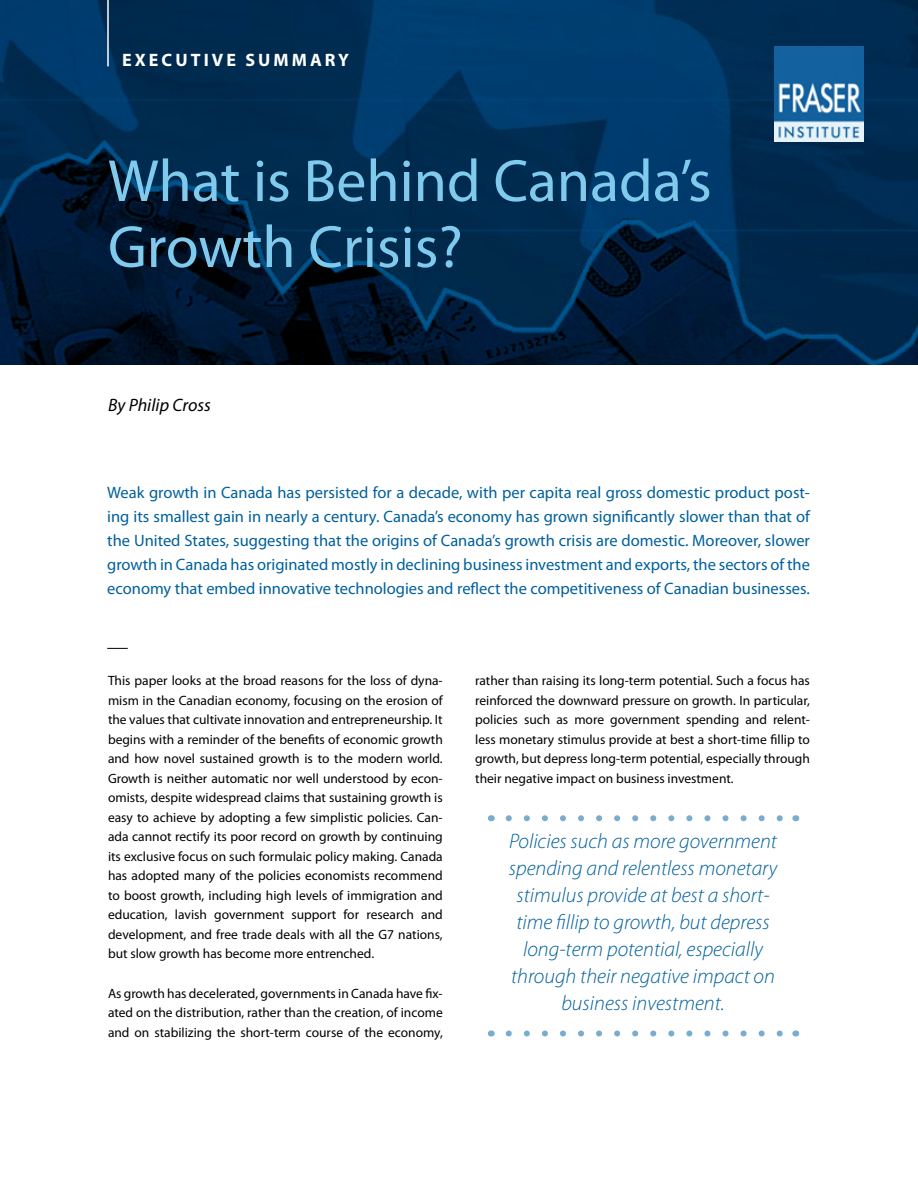
<style>
.page{position:relative;width:918px;height:1188px;background:#fff}
.page>*{position:absolute;margin:0;border:0;box-sizing:border-box;transform-origin:0 0}
.t1{font:60px/66px "Myriad Pro";color:#7fcaed}
.Pull_quote{font:italic 300 21px/27px "Myriad Pro";color:#00609c;text-align:center}
.t2{font:700 18px "Myriad Pro";letter-spacing:.17em;color:#fff}
.Author_name{font:italic 18px "Myriad Pro";color:#000}
.Introduction_paragraph{font:16.5px/24px "Myriad Pro";color:#00609c;text-align:justify}
.Body_copy{font:13.5px/19.5px "Myriad Pro";color:#000;text-align:justify}
</style>
<div class="page">
<img style="left:0;top:0;width:918px;height:364px">
<img style="left:774px;top:47px;width:90px;height:94px">
<svg style="left:107px;top:648px;width:21px;height:1px"></svg>
<hr style="left:107px;top:0;width:2px;height:66px;background:#fff">
<svg style="left:509px;top:815px;width:274px;height:6px"></svg>
<svg style="left:509px;top:1030px;width:274px;height:6px"></svg>
<p class="t2" style="left:122px;top:49px;width:228px">EXECUTIVE SUMMARY</p>
<p class="t1" style="left:108px;top:147px;width:605px">What is Behind Canada’s<br>Growth Crisis?</p>
<p class="Author_name" style="left:108px;top:394px;width:104px">By Philip Cross</p>
<p class="Introduction_paragraph" style="left:107px;top:481px;width:704px">Weak growth in Canada has persisted for a decade, with per capita real gross domestic product post&shy;ing its smallest gain in nearly a century. Canada’s economy has grown significantly slower than that of the United States, suggesting that the origins of Canada’s growth crisis are domestic. Moreover, slower growth in Canada has originated mostly in declining business investment and exports, the sectors of the economy that embed innovative technologies and reflect the competitiveness of Canadian businesses.</p>
<p class="Body_copy" style="left:108px;top:671px;width:336px">This paper looks at the broad reasons for the loss of dyna&shy;mism in the Canadian economy, focusing on the erosion of the values that cultivate innovation and entrepreneurship. It begins with a reminder of the benefits of economic growth and how novel sustained growth is to the modern world.<br>Growth is neither automatic nor well understood by econ&shy;omists, despite widespread claims that sustaining growth is easy to achieve by adopting a few simplistic policies. Can&shy;ada cannot rectify its poor record on growth by continuing its exclusive focus on such formulaic policy making. Canada has adopted many of the policies economists recommend to boost growth, including high levels of immigration and education, lavish government support for research and development, and free trade deals with all the G7 nations, but slow growth has become more entrenched.</p>
<p class="Body_copy" style="left:108px;top:983px;width:336px">As growth has decelerated, governments in Canada have fix&shy;ated on the distribution, rather than the creation, of income and on stabilizing the short-term course of the economy,</p>
<p class="Body_copy" style="left:475px;top:671px;width:336px">rather than raising its long-term potential. Such a focus has reinforced the downward pressure on growth. In particular, policies such as more government spending and relent&shy;less monetary stimulus provide at best a short-time fillip to growth, but depress long-term potential, especially through their negative impact on business investment.</p>
<p class="Pull_quote" style="left:509px;top:828px;width:270px">Policies such as more government spending and relentless monetary stimulus provide at best a short&shy;time fillip to growth, but depress long-term potential, especially through their negative impact on business investment.</p>
</div>
